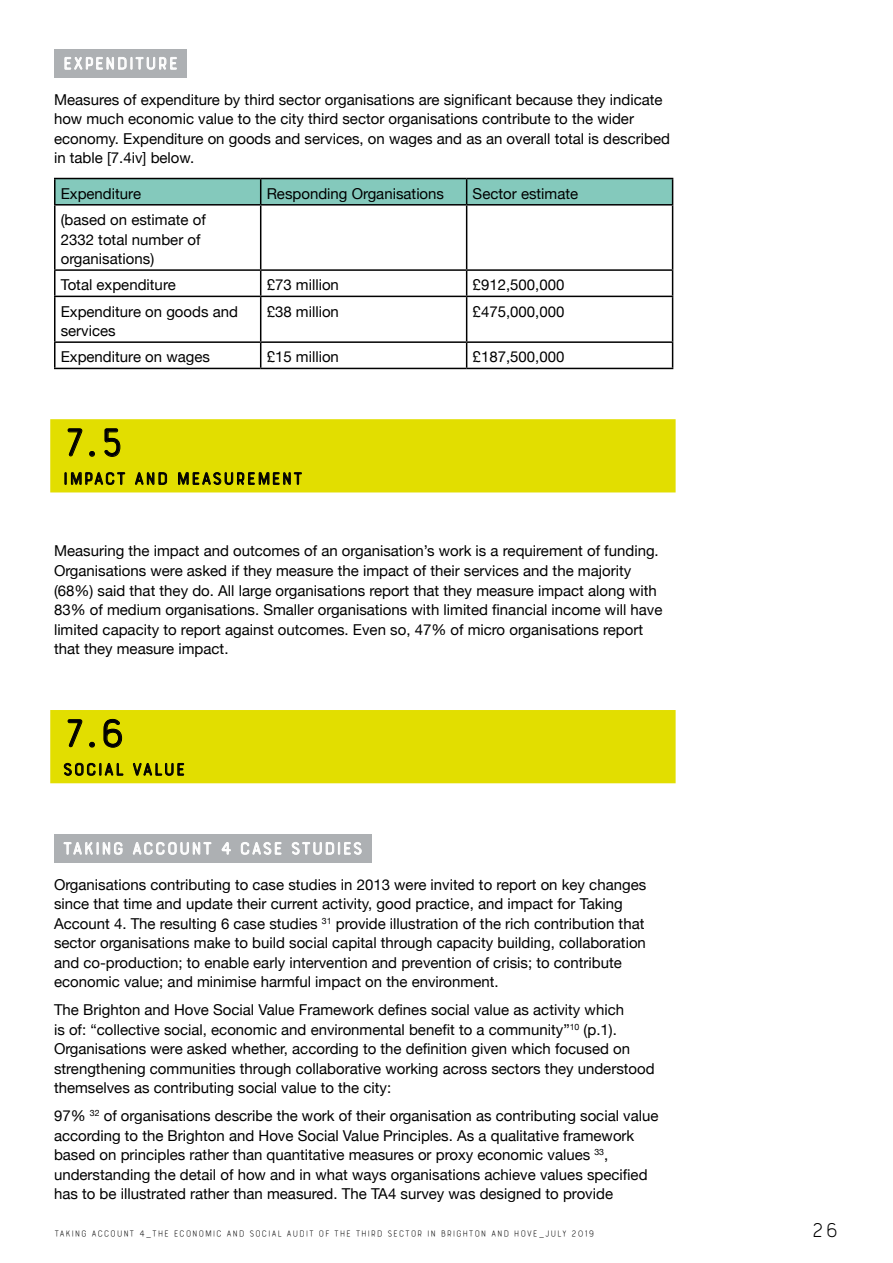
<style>
.page{position:relative;width:893px;height:1263px;background:#fff}
.page>*{position:absolute;margin:0;border:0;box-sizing:border-box;transform-origin:0 0}
.t1{font:700 45px "Bourton Line";color:#000}
.t2{font:500 24px "Bourton Line";color:#000}
.t3{font:700 19.5px "Bourton Line";color:#fff}
.t4{font:700 19.5px "Bourton Line";color:#000}
.t5{font:15px/19.5px "Helvetica Neue";color:#000}
.t6{font:500 10.5px "Bourton Line";color:#000}
</style>
<div class="page">
<div style="left:54px;top:50px;width:133px;height:28px;background:#adb0b3"></div>
<div style="left:50px;top:419px;width:626px;height:73px;background:#e2de00"></div>
<div style="left:50px;top:710px;width:626px;height:73px;background:#e2de00"></div>
<div style="left:54px;top:835px;width:318px;height:28px;background:#adb0b3"></div>
<svg style="left:64px;top:57px;width:113px;height:13px"></svg>
<hr style="left:54px;top:178px;width:207px;height:1px;background:#000">
<hr style="left:54px;top:179px;width:2px;height:25px;background:#000">
<svg style="left:55px;top:178px;width:618px;height:26px;background:#7cbeb1"></svg>
<hr style="left:54px;top:204px;width:207px;height:2px;background:#000">
<hr style="left:54px;top:206px;width:2px;height:63px;background:#000">
<hr style="left:261px;top:204px;width:206px;height:2px;background:#000">
<hr style="left:260px;top:206px;width:1px;height:63px;background:#000">
<hr style="left:467px;top:204px;width:206px;height:2px;background:#000">
<hr style="left:466px;top:206px;width:1px;height:63px;background:#000">
<hr style="left:672px;top:206px;width:1px;height:63px;background:#000">
<hr style="left:54px;top:269px;width:207px;height:2px;background:#000">
<hr style="left:54px;top:271px;width:2px;height:25px;background:#000">
<hr style="left:261px;top:269px;width:206px;height:2px;background:#000">
<svg style="left:260px;top:271px;width:1px;height:25px"></svg>
<hr style="left:467px;top:269px;width:206px;height:2px;background:#000">
<svg style="left:466px;top:271px;width:1px;height:25px"></svg>
<svg style="left:672px;top:271px;width:1px;height:25px"></svg>
<hr style="left:54px;top:296px;width:207px;height:1px;background:#000">
<hr style="left:54px;top:297px;width:2px;height:44px;background:#000">
<hr style="left:261px;top:296px;width:206px;height:1px;background:#000">
<hr style="left:260px;top:297px;width:1px;height:44px;background:#000">
<hr style="left:467px;top:296px;width:206px;height:1px;background:#000">
<hr style="left:466px;top:297px;width:1px;height:44px;background:#000">
<hr style="left:672px;top:297px;width:1px;height:44px;background:#000">
<hr style="left:54px;top:341px;width:207px;height:2px;background:#000">
<hr style="left:54px;top:343px;width:2px;height:25px;background:#000">
<hr style="left:261px;top:341px;width:206px;height:2px;background:#000">
<svg style="left:260px;top:343px;width:1px;height:25px"></svg>
<hr style="left:467px;top:341px;width:206px;height:2px;background:#000">
<svg style="left:466px;top:343px;width:1px;height:25px"></svg>
<svg style="left:672px;top:343px;width:1px;height:25px"></svg>
<hr style="left:54px;top:368px;width:207px;height:1px;background:#000">
<hr style="left:261px;top:368px;width:206px;height:1px;background:#000">
<hr style="left:467px;top:368px;width:206px;height:1px;background:#000">
<svg style="left:67px;top:428px;width:15px;height:29px"></svg>
<svg style="left:89px;top:451px;width:6px;height:5px"></svg>
<svg style="left:104px;top:428px;width:16px;height:29px"></svg>
<svg style="left:65px;top:472px;width:60px;height:13px"></svg>
<svg style="left:135px;top:472px;width:32px;height:13px"></svg>
<svg style="left:178px;top:472px;width:124px;height:13px"></svg>
<svg style="left:67px;top:719px;width:15px;height:29px"></svg>
<svg style="left:89px;top:742px;width:6px;height:5px"></svg>
<svg style="left:104px;top:719px;width:18px;height:29px"></svg>
<svg style="left:64px;top:763px;width:59px;height:13px"></svg>
<svg style="left:133px;top:763px;width:51px;height:13px"></svg>
<svg style="left:64px;top:842px;width:59px;height:13px"></svg>
<svg style="left:133px;top:842px;width:78px;height:13px"></svg>
<svg style="left:222px;top:842px;width:9px;height:13px"></svg>
<svg style="left:241px;top:842px;width:41px;height:13px"></svg>
<svg style="left:292px;top:842px;width:70px;height:13px"></svg>
<h3 class="t3" style="left:63px;top:51px;width:117px">EXPENDITURE</h3>
<p class="t5" style="left:54px;top:91px;width:617px">Measures of expenditure by third sector organisations are significant because they indicate how much economic value to the city third sector organisations contribute to the wider economy. Expenditure on goods and services, on wages and as an overall total is described in table [7.4iv] below.</p>
<p class="t5" style="left:61px;top:185px;width:82px">Expenditure</p>
<p class="t5" style="left:267px;top:185px;width:179px">Responding Organisations</p>
<p class="t5" style="left:473px;top:185px;width:107px">Sector estimate</p>
<p class="t5" style="left:61px;top:211px;width:147px">(based on estimate of<br>2332 total number of organisations)</p>
<p class="t5" style="left:61px;top:276px;width:117px">Total expenditure</p>
<p class="t5" style="left:267px;top:276px;width:74px">£73 million</p>
<p class="t5" style="left:473px;top:276px;width:93px">£912,500,000</p>
<p class="t5" style="left:61px;top:302px;width:179px">Expenditure on goods and services</p>
<p class="t5" style="left:267px;top:302px;width:74px">£38 million</p>
<p class="t5" style="left:473px;top:302px;width:93px">£475,000,000</p>
<p class="t5" style="left:61px;top:348px;width:151px">Expenditure on wages</p>
<p class="t5" style="left:267px;top:348px;width:74px">£15 million</p>
<p class="t5" style="left:473px;top:348px;width:93px">£187,500,000</p>
<h1 class="t1" style="left:63px;top:415px;width:63px">7.5</h1>
<h3 class="t4" style="left:63px;top:466px;width:242px">IMPACT AND MEASUREMENT</h3>
<p class="t5" style="left:54px;top:542px;width:610px">Measuring the impact and outcomes of an organisation’s work is a requirement of funding.<br>Organisations were asked if they measure the impact of their services and the majority (68%) said that they do. All large organisations report that they measure impact along with 83% of medium organisations. Smaller organisations with limited financial income will have limited capacity to report against outcomes. Even so, 47% of micro organisations report that they measure impact.</p>
<h1 class="t1" style="left:63px;top:705px;width:65px">7.6</h1>
<h3 class="t4" style="left:63px;top:757px;width:125px">SOCIAL VALUE</h3>
<h3 class="t3" style="left:63px;top:836px;width:302px">TAKING ACCOUNT 4 CASE STUDIES</h3>
<p class="t5" style="left:54px;top:875px;width:594px">Organisations contributing to case studies in 2013 were invited to report on key changes since that time and update their current activity, good practice, and impact for Taking Account 4. The resulting 6 case studies <sup>31</sup> provide illustration of the rich contribution that sector organisations make to build social capital through capacity building, collaboration and co-production; to enable early intervention and prevention of crisis; to contribute economic value; and minimise harmful impact on the environment.</p>
<p class="t5" style="left:54px;top:1001px;width:602px">The Brighton and Hove Social Value Framework defines social value as activity which<br>is of: “collective social, economic and environmental benefit to a community”<sup>10</sup> (p.1).<br>Organisations were asked whether, according to the definition given which focused on strengthening communities through collaborative working across sectors they understood themselves as contributing social value to the city:</p>
<p class="t5" style="left:54px;top:1107px;width:606px">97% <sup>32</sup> of organisations describe the work of their organisation as contributing social value according to the Brighton and Hove Social Value Principles. As a qualitative framework based on principles rather than quantitative measures or proxy economic values <sup>33</sup>, understanding the detail of how and in what ways organisations achieve values specified has to be illustrated rather than measured. The TA4 survey was designed to provide</p>
<p class="t6" style="left:54px;top:1227px;width:542px">TAKING ACCOUNT 4_THE ECONOMIC AND SOCIAL AUDIT OF THE THIRD SECTOR IN BRIGHTON AND HOVE_JULY 2019</p>
<h2 class="t2" style="left:810px;top:1216px;width:30px">26</h2>
</div>
